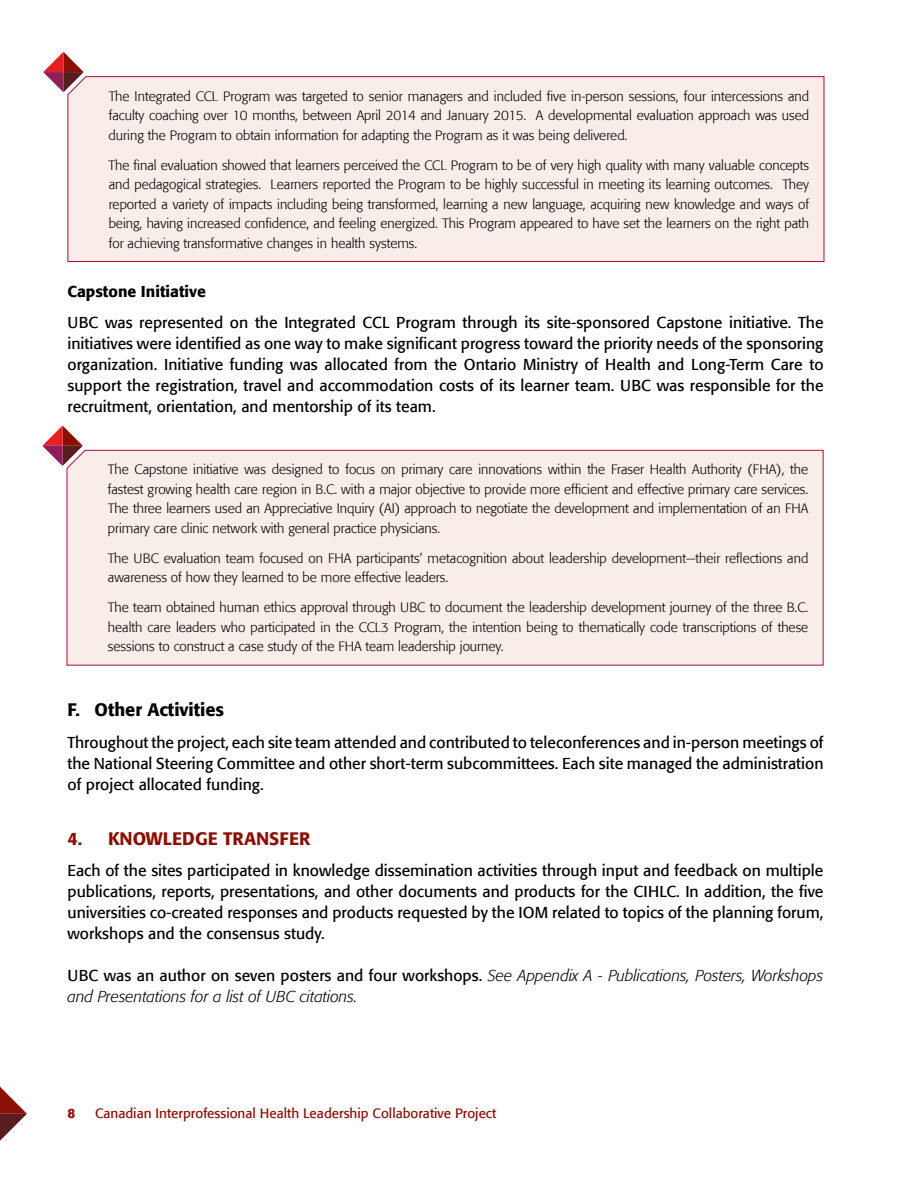
<style>
.page{position:relative;width:918px;height:1188px;background:#fff}
.page>*{position:absolute;margin:0;border:0;box-sizing:border-box;transform-origin:0 0}
.t1{font:500 18px "Formata";color:#8b0f04}
.t2{font:500 18px "Formata";color:#000}
.t3{font:15.75px/21px "Formata";color:#000;text-align:justify}
.t4{font:italic 300 15.75px/21px "Formata";color:#000}
.t5{font:500 15.75px "Formata";color:#000}
.t6{font:300 13.5px/19.5px "Formata";color:#000;text-align:justify}
.t7{font:13.5px "Formata";color:#8b0f04}
.t8{font:500 13.5px "Formata";color:#8b0f04}
.s1{font-weight:400;font-style:normal}
</style>
<div class="page">
<svg style="left:0;top:1086px;width:27px;height:55px"></svg>
<div style="left:67px;top:76px;width:758px;height:186px;background:#f9edea"></div>
<svg style="left:43px;top:52px;width:41px;height:40px"></svg>
<div style="left:66px;top:449px;width:758px;height:217px;background:#f9edea"></div>
<svg style="left:42px;top:426px;width:41px;height:40px"></svg>
<p class="t6" style="left:109px;top:86px;width:702px">The Integrated CCL Program was targeted to senior managers and included five in-person sessions, four intercessions and faculty coaching over 10 months, between April 2014 and January 2015. A developmental evaluation approach was used during the Program to obtain information for adapting the Program as it was being delivered.</p>
<p class="t6" style="left:109px;top:155px;width:702px">The final evaluation showed that learners perceived the CCL Program to be of very high quality with many valuable concepts and pedagogical strategies. Learners reported the Program to be highly successful in meeting its learning outcomes. They reported a variety of impacts including being transformed, learning a new language, acquiring new knowledge and ways of being, having increased confidence, and feeling energized. This Program appeared to have set the learners on the right path for achieving transformative changes in health systems.</p>
<p class="t5" style="left:68px;top:282px;width:140px">Capstone Initiative</p>
<p class="t3" style="left:68px;top:312px;width:758px">UBC was represented on the Integrated CCL Program through its site-sponsored Capstone initiative. The initiatives were identified as one way to make significant progress toward the priority needs of the sponsoring organization. Initiative funding was allocated from the Ontario Ministry of Health and Long-Term Care to support the registration, travel and accommodation costs of its learner team. UBC was responsible for the recruitment, orientation, and mentorship of its team.</p>
<p class="t6" style="left:108px;top:460px;width:702px">The Capstone initiative was designed to focus on primary care innovations within the Fraser Health Authority (FHA), the fastest growing health care region in B.C. with a major objective to provide more efficient and effective primary care services.<br>The three learners used an Appreciative Inquiry (AI) approach to negotiate the development and implementation of an FHA primary care clinic network with general practice physicians.</p>
<p class="t6" style="left:108px;top:548px;width:702px">The UBC evaluation team focused on FHA participants’ metacognition about leadership development—their reflections and awareness of how they learned to be more effective leaders.</p>
<p class="t6" style="left:108px;top:598px;width:702px">The team obtained human ethics approval through UBC to document the leadership development journey of the three B.C. health care leaders who participated in the CCL3 Program, the intention being to thematically code transcriptions of these sessions to construct a case study of the FHA team leadership journey.</p>
<h1 class="t2" style="left:68px;top:699px;width:158px">F. Other Activities</h1>
<p class="t3" style="left:68px;top:732px;width:758px">Throughout the project, each site team attended and contributed to teleconferences and in-person meetings of the National Steering Committee and other short-term subcommittees. Each site managed the administration of project allocated funding.</p>
<h1 class="t1" style="left:68px;top:827px;width:244px">4. KNOWLEDGE TRANSFER</h1>
<p class="t3" style="left:68px;top:860px;width:758px">Each of the sites participated in knowledge dissemination activities through input and feedback on multiple publications, reports, presentations, and other documents and products for the CIHLC. In addition, the five universities co-created responses and products requested by the IOM related to topics of the planning forum, workshops and the consensus study.</p>
<p class="t4" style="left:68px;top:965px;width:757px"><span class="s1">UBC was an author on seven posters and four workshops.</span> See Appendix A - Publications, Posters, Workshops and Presentations for a list of UBC citations.</p>
<p class="t8" style="left:68px;top:1105px;width:9px">8</p>
<p class="t7" style="left:95px;top:1105px;width:403px">Canadian Interprofessional Health Leadership Collaborative Project</p>
</div>
